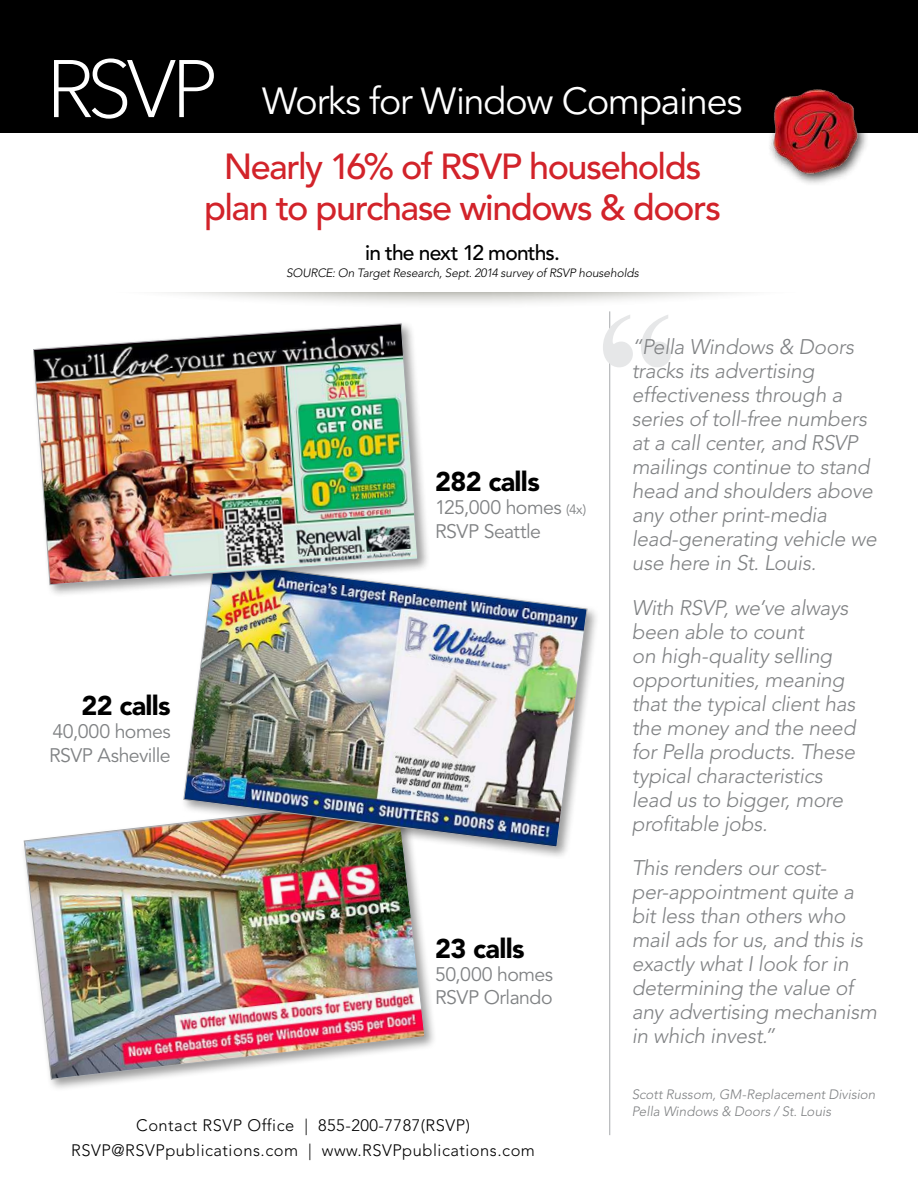
<style>
.page{position:relative;width:918px;height:1188px;background:#fff}
.page>*{position:absolute;margin:0;border:0;box-sizing:border-box;transform-origin:0 0}
.t1{font:37.5px "Avenir LT Std";letter-spacing:-.03em;color:#fff}
.t2{font:500 36px/40.5px "Avenir LT Std";letter-spacing:-.045em;color:#d2232a;text-align:center}
.t3{font:900 27px "Avenir LT Std";letter-spacing:-.025em;color:#000}
.t4{font:italic 300 21px/24px "Avenir LT Std";letter-spacing:-.015em;color:#808284}
.t5{font:500 21px "Avenir LT Std";letter-spacing:-.04em;color:#000}
.t6{font:19.5px/23.4px "Avenir LT Std";letter-spacing:-.025em;color:#808284}
.t7{font:300 16.5px/25.5px "Avenir LT Std";letter-spacing:.03em;color:#000;text-align:center}
.t8{font:italic 300 13.5px/16.2px "Avenir LT Std";color:#808284}
.t9{font:italic 300 12px "Avenir LT Std";letter-spacing:-.015em;color:#000}
.s1{font-size:13.5px}
</style>
<div class="page">
<hr style="left:609px;top:311px;width:1px;height:824px;background:#a7a9ac">
<svg style="left:603px;top:315px;width:68px;height:52px"></svg>
<svg style="left:166px;top:292px;width:577px;height:11px"></svg>
<div style="left:0;top:0;width:918px;height:133px;background:#000"></div>
<svg style="left:54px;top:58px;width:160px;height:61px"></svg>
<div style="left:768px;top:84px;width:102px;height:102px;background:#000;opacity:.75"></div>
<img style="left:770px;top:87px;width:94px;height:91px">
<div style="left:21px;top:795px;width:417px;height:297px;background:#000;opacity:.4"></div>
<img style="left:24px;top:798px;width:401px;height:282px">
<div style="left:180px;top:558px;width:420px;height:302px;background:#000;opacity:.4"></div>
<img style="left:183px;top:561px;width:404px;height:286px">
<div style="left:30px;top:320px;width:401px;height:278px;background:#000;opacity:.4"></div>
<img style="left:33px;top:323px;width:385px;height:262px">
<p class="t3" style="left:81px;top:690px;width:91px">22 calls</p>
<p class="t6" style="left:49px;top:722px;width:123px">40,000 homes<br>RSVP Asheville</p>
<h1 class="t1" style="left:262px;top:85px;width:482px">Works for Window Compaines</h1>
<h2 class="t2" style="left:204px;top:150px;width:518px">Nearly 16% of RSVP households plan to purchase windows &amp; doors</h2>
<p class="t5" style="left:365px;top:244px;width:196px">in the next 12 months.</p>
<p class="t9" style="left:286px;top:268px;width:354px">SOURCE: On Target Research, Sept. 2014 survey of RSVP households</p>
<p class="t3" style="left:435px;top:466px;width:106px">282 calls</p>
<p class="t6" style="left:435px;top:498px;width:153px">125,000 homes <span class="s1">(4x)<br></span>RSVP Seattle</p>
<p class="t3" style="left:435px;top:932px;width:91px">23 calls</p>
<p class="t6" style="left:435px;top:965px;width:119px">50,000 homes<br>RSVP Orlando</p>
<p class="t4" style="left:632px;top:337px;width:246px">“Pella Windows &amp; Doors tracks its advertising effectiveness through a series of toll-free numbers at a call center, and RSVP mailings continue to stand head and shoulders above any other print-media lead-generating vehicle we use here in St. Louis.</p>
<p class="t4" style="left:632px;top:597px;width:225px">With RSVP, we’ve always been able to count<br>on high-quality selling opportunities, meaning that the typical client has the money and the need for Pella products. These typical characteristics lead us to bigger, more profitable jobs.</p>
<p class="t4" style="left:632px;top:857px;width:247px">This renders our cost&shy;per-appointment quite a bit less than others who mail ads for us, and this is exactly what I look for in determining the value of any advertising mechanism in which invest.”</p>
<p class="t7" style="left:71px;top:1114px;width:465px">Contact RSVP Office | 855-200-7787(RSVP)<br>RSVP@RSVPpublications.com | www.RSVPpublications.com</p>
<p class="t8" style="left:632px;top:1088px;width:245px">Scott Russom, GM-Replacement Division<br>Pella Windows &amp; Doors / St. Louis</p>
</div>
